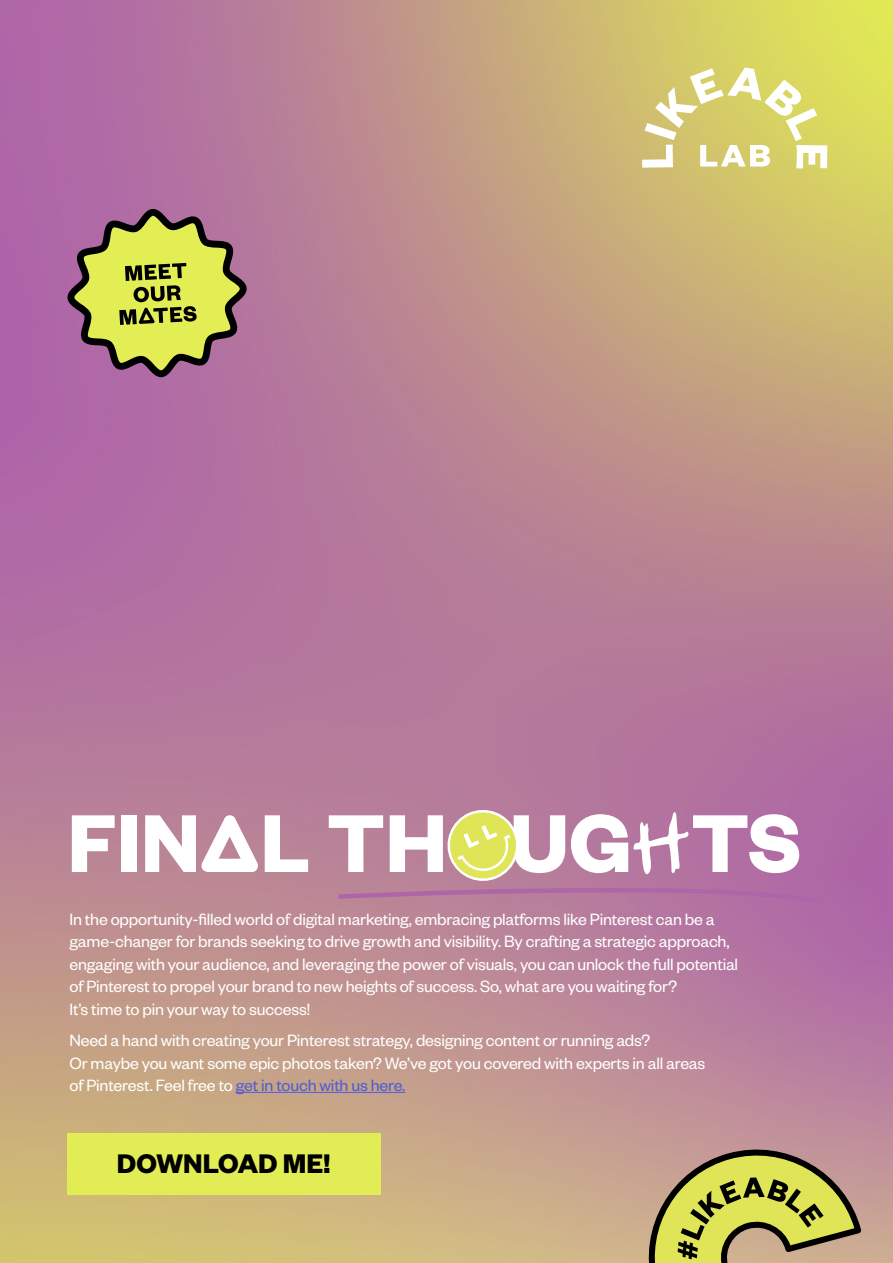
<style>
.page{position:relative;width:893px;height:1263px;background:#fff}
.page>*{position:absolute;margin:0;border:0;box-sizing:border-box;transform-origin:0 0}
.t1{font:700 90px "Founders Grotesk";color:#fff}
.t2{font:700 29.55px "Founders Grotesk";color:#000}
.t3{font:18px/22.5px "Founders Grotesk";letter-spacing:-.01em;color:#fff}
.s1{font-family:"Secondary";font-weight:400}
.s2{color:#4f5cd6}
</style>
<div class="page">
<img style="left:0;top:0;width:893px;height:1263px">
<svg style="left:642px;top:68px;width:185px;height:100px"></svg>
<hr style="left:236px;top:1092px;width:169px;height:1px;background:#4f5cd6">
<div style="left:68px;top:1133px;width:313px;height:61px;background:#e2ec55"></div>
<svg style="left:637px;top:1138px;width:224px;height:125px;background:#b0a262"></svg>
<svg style="left:336px;top:805px;width:485px;height:101px;background:#b8809b"></svg>
<svg style="left:67px;top:209px;width:180px;height:168px;background:#a8975d"></svg>
<h1 class="t1" style="left:68px;top:786px;width:736px">FIN<span class="s1">A</span>L THOUG<span class="s1">H</span>TS</h1>
<p class="t3" style="left:70px;top:907px;width:670px">In the opportunity-filled world of digital marketing, embracing platforms like Pinterest can be a game-changer for brands seeking to drive growth and visibility. By crafting a strategic approach, engaging with your audience, and leveraging the power of visuals, you can unlock the full potential of Pinterest to propel your brand to new heights of success. So, what are you waiting for?<br>It’s time to pin your way to success!</p>
<p class="t3" style="left:70px;top:1028px;width:637px">Need a hand with creating your Pinterest strategy, designing content or running ads?<br>Or maybe you want some epic photos taken? We’ve got you covered with experts in all areas of Pinterest. Feel free to <span class="s2">get in touch with us here.</span></p>
<h2 class="t2" style="left:117px;top:1145px;width:215px">DOWNLOAD ME!</h2>
</div>
